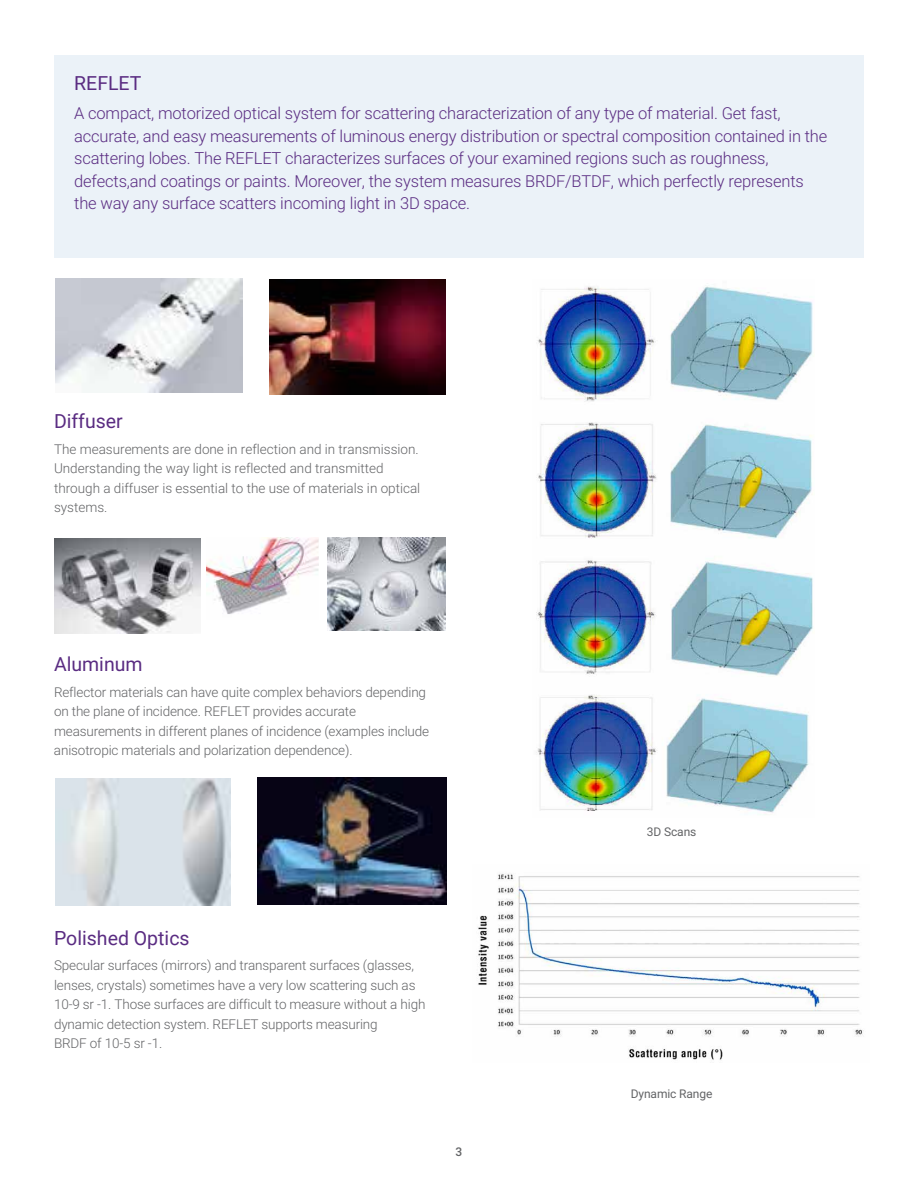
<style>
.page{position:relative;width:918px;height:1188px;background:#fff}
.page>*{position:absolute;margin:0;border:0;box-sizing:border-box;transform-origin:0 0}
.BODY_COPY{font:19.5px "Roboto";color:#5a2c82}
.BODY_COPY-2{font:19.5px "Roboto";color:#5a2c82}
.purple_sidebar_body{font:19.5px "Roboto";color:#5a2c82}
.purple_sidebar_body-2{font:300 16.5px/22.5px "Roboto";letter-spacing:-.01em;color:#5a2c82}
.BODY_COPY-3{font:300 13.5px/19.5px "Roboto";letter-spacing:-.01em;color:#636466}
.FIGURE_CAPTION{font:12px "Roboto";letter-spacing:-.01em;color:#636466}
.t1{font:500 12px "Roboto";color:#636466}
</style>
<div class="page">
<img style="left:536px;top:286px;width:277px;height:527px">
<img style="left:56px;top:278px;width:187px;height:115px">
<img style="left:270px;top:280px;width:175px;height:115px">
<img style="left:54px;top:538px;width:147px;height:95px">
<img style="left:206px;top:538px;width:113px;height:76px">
<img style="left:327px;top:538px;width:119px;height:92px">
<div style="left:54px;top:55px;width:810px;height:203px;background:#ebf2f8"></div>
<img style="left:56px;top:779px;width:174px;height:127px">
<img style="left:257px;top:778px;width:189px;height:127px">
<img style="left:478px;top:873px;width:386px;height:187px">
<p class="purple_sidebar_body" style="left:74px;top:69px;width:69px">REFLET</p>
<p class="purple_sidebar_body-2" style="left:74px;top:101px;width:755px">A compact, motorized optical system for scattering characterization of any type of material. Get fast, accurate, and easy measurements of luminous energy distribution or spectral composition contained in the scattering lobes. The REFLET characterizes surfaces of your examined regions such as roughness, defects,and coatings or paints. Moreover, the system measures BRDF/BTDF, which perfectly represents the way any surface scatters incoming light in 3D space.</p>
<p class="BODY_COPY" style="left:54px;top:408px;width:70px">Diffuser</p>
<p class="BODY_COPY-3" style="left:54px;top:439px;width:368px">The measurements are done in reflection and in transmission.<br>Understanding the way light is reflected and transmitted through a diffuser is essential to the use of materials in optical systems.</p>
<p class="BODY_COPY" style="left:54px;top:651px;width:90px">Aluminum</p>
<p class="BODY_COPY-3" style="left:54px;top:682px;width:377px">Reflector materials can have quite complex behaviors depending on the plane of incidence. REFLET provides accurate measurements in different planes of incidence (examples include anisotropic materials and polarization dependence).</p>
<p class="BODY_COPY-2" style="left:54px;top:924px;width:137px">Polished Optics</p>
<p class="BODY_COPY-3" style="left:54px;top:955px;width:373px">Specular surfaces (mirrors) and transparent surfaces (glasses, lenses, crystals) sometimes have a very low scattering such as 10-9 sr -1. Those surfaces are difficult to measure without a high dynamic detection system. REFLET supports measuring<br>BRDF of 10-5 sr -1.</p>
<p class="t1" style="left:456px;top:1144px;width:8px">3</p>
<p class="FIGURE_CAPTION" style="left:647px;top:824px;width:51px">3D Scans</p>
<p class="FIGURE_CAPTION" style="left:631px;top:1085px;width:83px">Dynamic Range</p>
</div>
